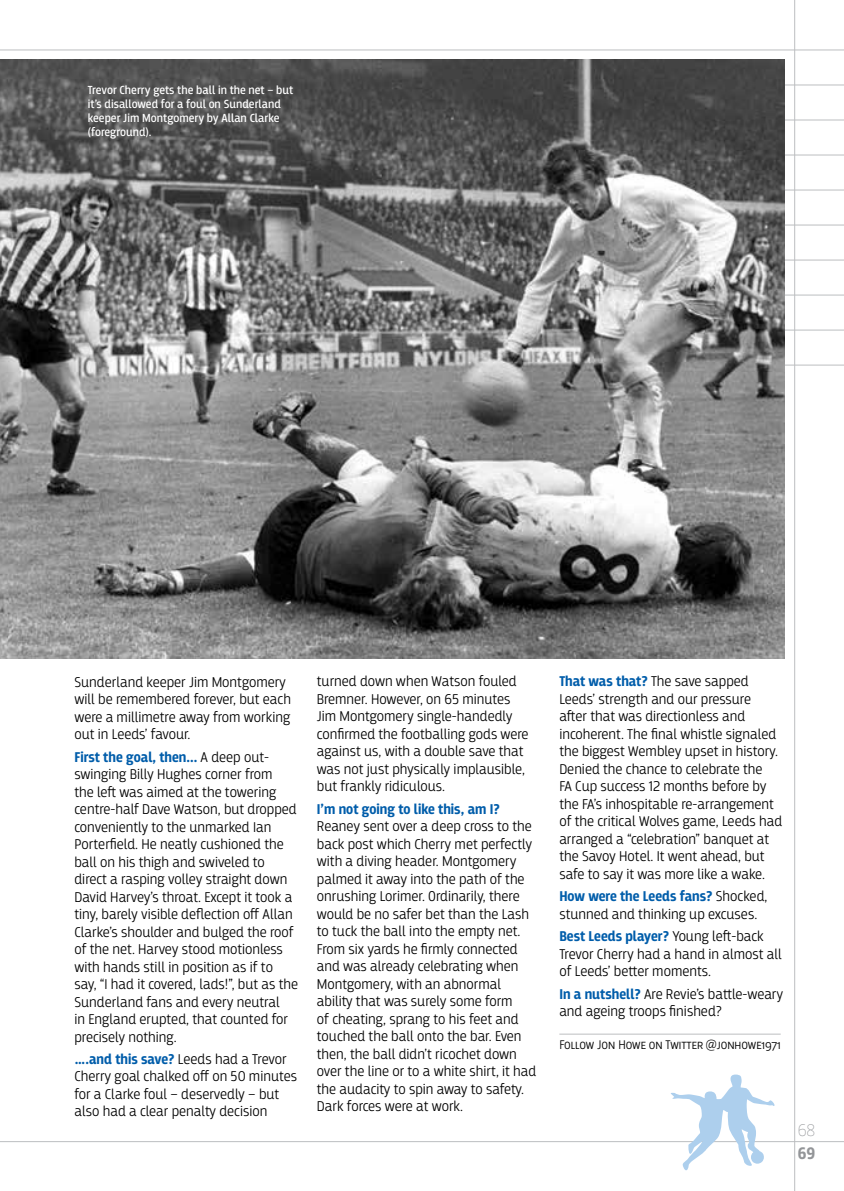
<style>
.page{position:relative;width:844px;height:1191px;background:#fff}
.page>*{position:absolute;margin:0;border:0;box-sizing:border-box;transform-origin:0 0}
.t1{font:100 17.5px "Breakers";color:#939598}
.t2{font:700 17.5px "Breakers";color:#939598}
.t3{font:300 14.88px/17.5px "Breakers";color:#000}
.t4{font:700 14.88px "Breakers";color:#005daa}
.t5{font:300 13.12px "Breakers";color:#000}
.t6{font:12.25px/14px "Breakers";color:#fff}
.s1{font-weight:700;color:#005daa}
</style>
<div class="page">
<hr style="left:0;top:85px;width:843px;height:1px;background:#bcbec0">
<hr style="left:0;top:120px;width:843px;height:1px;background:#bcbec0">
<hr style="left:0;top:155px;width:843px;height:1px;background:#bcbec0">
<hr style="left:0;top:190px;width:843px;height:1px;background:#bcbec0">
<hr style="left:0;top:225px;width:843px;height:1px;background:#bcbec0">
<hr style="left:0;top:260px;width:843px;height:1px;background:#bcbec0">
<hr style="left:0;top:295px;width:843px;height:1px;background:#bcbec0">
<hr style="left:0;top:330px;width:843px;height:1px;background:#bcbec0">
<hr style="left:0;top:365px;width:843px;height:1px;background:#bcbec0">
<hr style="left:0;top:50px;width:843px;height:1px;background:#bcbec0">
<hr style="left:794px;top:0;width:1px;height:1191px;background:#bcbec0">
<hr style="left:0;top:1141px;width:843px;height:1px;background:#bcbec0">
<svg style="left:671px;top:1074px;width:103px;height:96px"></svg>
<img style="left:0;top:60px;width:784px;height:598px">
<hr style="left:559px;top:1033px;width:221px;height:1px;background:#bcbec0">
<p class="t6" style="left:88px;top:84px;width:207px">Trevor Cherry gets the ball in the net – but it’s disallowed for a foul on Sunderland keeper Jim Montgomery by Allan Clarke (foreground).</p>
<p class="t3" style="left:74px;top:673px;width:218px">Sunderland keeper Jim Montgomery will be remembered forever, but each were a millimetre away from working out in Leeds’ favour.</p>
<p class="t3" style="left:74px;top:748px;width:225px"><span class="s1">First the goal, then...</span> A deep out&shy;swinging Billy Hughes corner from<br>the left was aimed at the towering centre-half Dave Watson, but dropped conveniently to the unmarked Ian Porterfield. He neatly cushioned the ball on his thigh and swiveled to direct a rasping volley straight down David Harvey’s throat. Except it took a tiny, barely visible deflection off Allan Clarke’s shoulder and bulged the roof of the net. Harvey stood motionless with hands still in position as if to say, “I had it covered, lads!”, but as the Sunderland fans and every neutral<br>in England erupted, that counted for precisely nothing.</p>
<p class="t3" style="left:74px;top:1050px;width:224px"><span class="s1">….and this save?</span> Leeds had a Trevor Cherry goal chalked off on 50 minutes for a Clarke foul – deservedly – but also had a clear penalty decision</p>
<p class="t3" style="left:317px;top:673px;width:213px">turned down when Watson fouled<br>Bremner. However, on 65 minutes<br>Jim Montgomery single-handedly confirmed the footballing gods were against us, with a double save that was not just physically implausible, but frankly ridiculous.</p>
<p class="t4" style="left:317px;top:800px;width:184px">I’m not going to like this, am I?</p>
<p class="t3" style="left:317px;top:817px;width:221px">Reaney sent over a deep cross to the back post which Cherry met perfectly with a diving header. Montgomery palmed it away into the path of the onrushing Lorimer. Ordinarily, there would be no safer bet than the Lash to tuck the ball into the empty net.<br>From six yards he firmly connected and was already celebrating when Montgomery, with an abnormal ability that was surely some form<br>of cheating, sprang to his feet and touched the ball onto the bar. Even then, the ball didn’t ricochet down over the line or to a white shirt, it had the audacity to spin away to safety.<br>Dark forces were at work.</p>
<p class="t3" style="left:559px;top:672px;width:224px"><span class="s1">That was that?</span> The save sapped Leeds’ strength and our pressure after that was directionless and incoherent. The final whistle signaled the biggest Wembley upset in history.<br>Denied the chance to celebrate the<br>FA Cup success 12 months before by the FA’s inhospitable re-arrangement of the critical Wolves game, Leeds had arranged a “celebration” banquet at the Savoy Hotel. It went ahead, but safe to say it was more like a wake.</p>
<p class="t3" style="left:559px;top:887px;width:209px"><span class="s1">How were the Leeds fans?</span> Shocked, stunned and thinking up excuses.</p>
<p class="t3" style="left:559px;top:927px;width:224px"><span class="s1">Best Leeds player?</span> Young left-back<br>Trevor Cherry had a hand in almost all of Leeds’ better moments.</p>
<p class="t3" style="left:559px;top:985px;width:225px"><span class="s1">In a nutshell?</span> Are Revie’s battle-weary and ageing troops finished?</p>
<p class="t5" style="left:559px;top:1037px;width:223px">Follow Jon Howe on Twitter @jonhowe1971</p>
<p class="t1" style="left:797px;top:1120px;width:19px">68</p>
<p class="t2" style="left:797px;top:1142px;width:19px">69</p>
</div>
